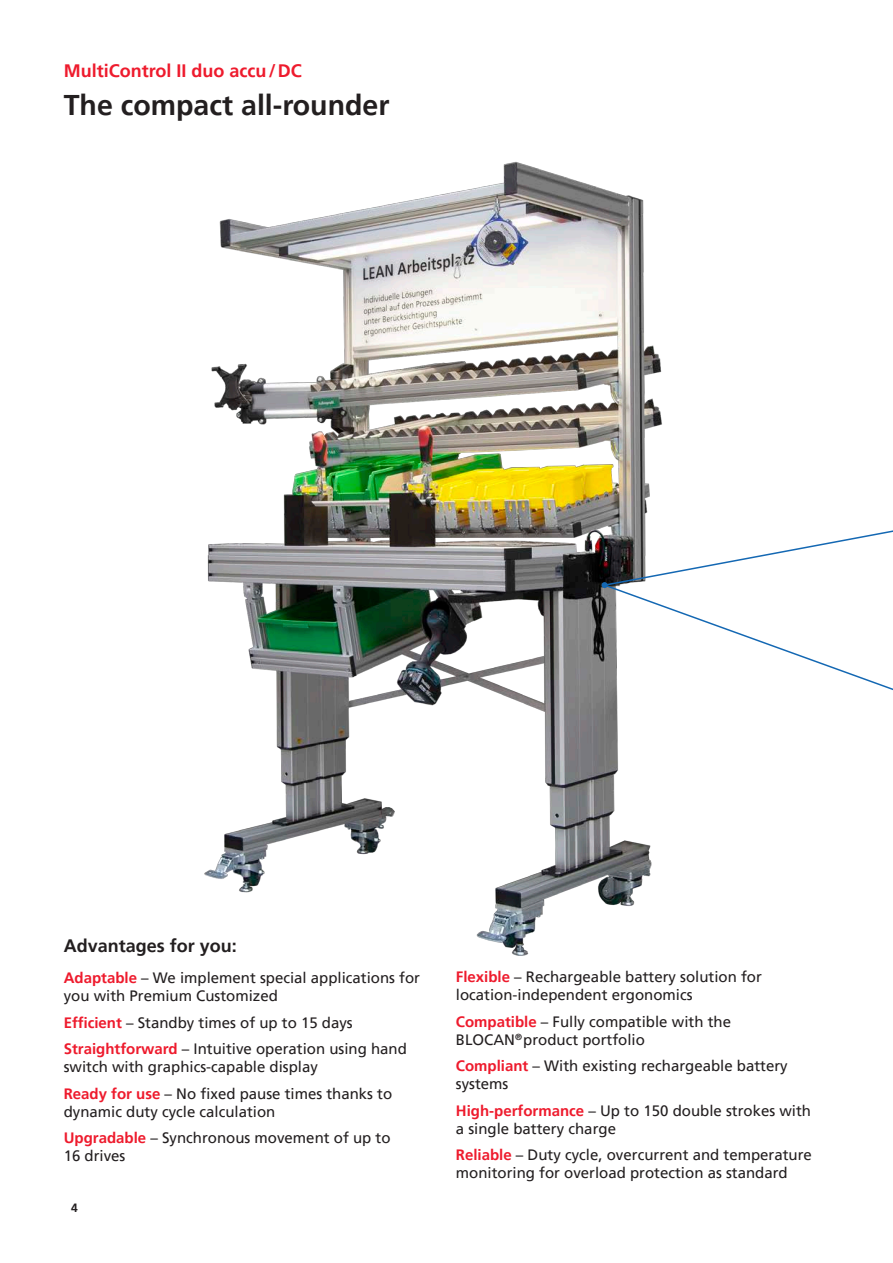
<style>
.page{position:relative;width:893px;height:1263px;background:#fff}
.page>*{position:absolute;margin:0;border:0;box-sizing:border-box;transform-origin:0 0}
.t1{font:700 28.5px "Frutiger LT Pro";color:#231f20}
.t2{font:700 18px "Frutiger LT Pro";color:#ee1b2d}
.t3{font:700 18px "Frutiger LT Pro";color:#231f20}
.t4{font:15px/18px "Frutiger LT Pro";color:#231f20}
.t5{font:700 12px "Frutiger LT Pro";color:#231f20}
.s1{font-weight:700;color:#ee1b2d}
</style>
<div class="page">
<img style="left:204px;top:161px;width:458px;height:795px">
<svg style="left:603px;top:588px;width:290px;height:182px"></svg>
<svg style="left:601px;top:484px;width:292px;height:104px"></svg>
<p class="t2" style="left:64px;top:60px;width:240px">MultiControl II duo accu/DC</p>
<h1 class="t1" style="left:64px;top:88px;width:327px">The compact all-rounder</h1>
<p class="t3" style="left:64px;top:935px;width:175px">Advantages for you:</p>
<p class="t4" style="left:64px;top:969px;width:358px"><span class="s1">Adaptable</span> – We implement special applications for you with Premium Customized</p>
<p class="t4" style="left:64px;top:1009px;width:345px;line-height:26.5px"><span class="s1">Efficient</span> – Standby times of up to 15 days<br><span class="s1">Straightforward</span> – Intuitive operation using hand</p>
<p class="t4" style="left:64px;top:1054px;width:330px;line-height:26.5px">switch with graphics-capable display<br><span class="s1">Ready for use</span> – No fixed pause times thanks to</p>
<p class="t4" style="left:64px;top:1098px;width:328px;line-height:26.5px">dynamic duty cycle calculation<br><span class="s1">Upgradable</span> – Synchronous movement of up to</p>
<p class="t4" style="left:64px;top:1147px;width:63px">16 drives</p>
<p class="t5" style="left:71px;top:1201px;width:8px">4</p>
<p class="t4" style="left:456px;top:968px;width:307px"><span class="s1">Flexible</span> – Rechargeable battery solution for location-independent ergonomics</p>
<p class="t4" style="left:456px;top:1012px;width:277px"><span class="s1">Compatible</span> – Fully compatible with the<br>BLOCAN<sup>®</sup>product portfolio</p>
<p class="t4" style="left:456px;top:1057px;width:333px"><span class="s1">Compliant</span> – With existing rechargeable battery systems</p>
<p class="t4" style="left:456px;top:1101px;width:357px"><span class="s1">High-performance</span> – Up to 150 double strokes with a single battery charge</p>
<p class="t4" style="left:456px;top:1146px;width:357px"><span class="s1">Reliable</span> – Duty cycle, overcurrent and temperature monitoring for overload protection as standard</p>
</div>
